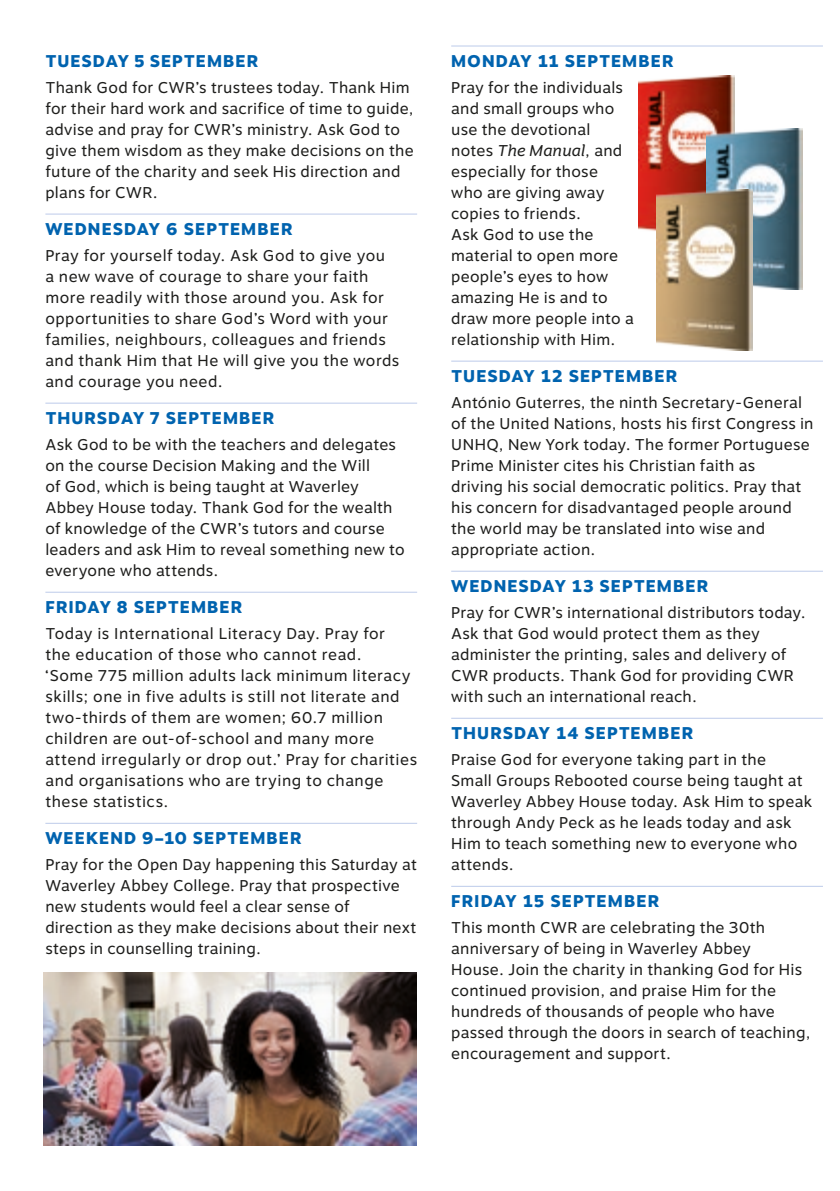
<style>
.page{position:relative;width:840px;height:1191px;background:#fff}
.page>*{position:absolute;margin:0;border:0;box-sizing:border-box;transform-origin:0 0}
.PTday{font:800 17px "Motiva Sans";letter-spacing:.055em;color:#0063af}
.PTbody{font:800 17px "Motiva Sans";letter-spacing:.055em;color:#0063af}
.PTbody-2{font:15.6px/21px "Motiva Sans";letter-spacing:.015em;color:#1d1d1b}
.s1{font-style:italic}
</style>
<div class="page">
<hr style="left:45px;top:214px;width:372px;height:1px;background:#bdcbea">
<hr style="left:45px;top:403px;width:372px;height:1px;background:#bdcbea">
<hr style="left:45px;top:592px;width:372px;height:1px;background:#bdcbea">
<hr style="left:45px;top:823px;width:372px;height:1px;background:#bdcbea">
<hr style="left:451px;top:46px;width:371px;height:1px;background:#bdcbea">
<hr style="left:451px;top:361px;width:371px;height:1px;background:#bdcbea">
<hr style="left:451px;top:571px;width:371px;height:1px;background:#bdcbea">
<hr style="left:451px;top:718px;width:371px;height:1px;background:#bdcbea">
<hr style="left:451px;top:886px;width:371px;height:1px;background:#bdcbea">
<img style="left:638px;top:75px;width:95px;height:156px">
<img style="left:706px;top:129px;width:95px;height:160px">
<img style="left:656px;top:190px;width:95px;height:161px">
<img style="left:44px;top:972px;width:372px;height:173px">
<p class="PTbody" style="left:45px;top:48px;width:214px">TUESDAY 5 SEPTEMBER</p>
<p class="PTbody-2" style="left:45px;top:77px;width:370px">Thank God for CWR’s trustees today. Thank Him for their hard work and sacrifice of time to guide, advise and pray for CWR’s ministry. Ask God to give them wisdom as they make decisions on the future of the charity and seek His direction and plans for CWR.</p>
<p class="PTday" style="left:45px;top:216px;width:248px">WEDNESDAY 6 SEPTEMBER</p>
<p class="PTbody-2" style="left:45px;top:245px;width:355px">Pray for yourself today. Ask God to give you<br>a new wave of courage to share your faith more readily with those around you. Ask for opportunities to share God’s Word with your families, neighbours, colleagues and friends and thank Him that He will give you the words and courage you need.</p>
<p class="PTday" style="left:45px;top:405px;width:230px">THURSDAY 7 SEPTEMBER</p>
<p class="PTbody-2" style="left:45px;top:434px;width:360px">Ask God to be with the teachers and delegates on the course Decision Making and the Will<br>of God, which is being taught at Waverley Abbey House today. Thank God for the wealth of knowledge of the CWR’s tutors and course leaders and ask Him to reveal something new to everyone who attends.</p>
<p class="PTday" style="left:45px;top:594px;width:198px">FRIDAY 8 SEPTEMBER</p>
<p class="PTbody-2" style="left:45px;top:623px;width:373px">Today is International Literacy Day. Pray for<br>the education of those who cannot read.<br>‘Some 775 million adults lack minimum literacy skills; one in five adults is still not literate and two-thirds of them are women; 60.7 million children are out-of-school and many more attend irregularly or drop out.’ Pray for charities and organisations who are trying to change these statistics.</p>
<p class="PTday" style="left:45px;top:825px;width:257px">WEEKEND 9–10 SEPTEMBER</p>
<p class="PTbody-2" style="left:45px;top:854px;width:373px">Pray for the Open Day happening this Saturday at Waverley Abbey College. Pray that prospective new students would feel a clear sense of direction as they make decisions about their next steps in counselling training.</p>
<p class="PTday" style="left:451px;top:48px;width:224px">MONDAY 11 SEPTEMBER</p>
<p class="PTbody-2" style="left:451px;top:77px;width:184px">Pray for the individuals and small groups who use the devotional notes <span class="s1">The Manual</span>, and especially for those<br>who are giving away copies to friends.<br>Ask God to use the material to open more people’s eyes to how amazing He is and to draw more people into a relationship with Him.</p>
<p class="PTday" style="left:451px;top:363px;width:227px">TUESDAY 12 SEPTEMBER</p>
<p class="PTbody-2" style="left:451px;top:392px;width:364px">António Guterres, the ninth Secretary-General of the United Nations, hosts his first Congress in UNHQ, New York today. The former Portuguese Prime Minister cites his Christian faith as<br>driving his social democratic politics. Pray that his concern for disadvantaged people around the world may be translated into wise and appropriate action.</p>
<p class="PTday" style="left:451px;top:573px;width:258px">WEDNESDAY 13 SEPTEMBER</p>
<p class="PTbody-2" style="left:451px;top:602px;width:356px">Pray for CWR’s international distributors today.<br>Ask that God would protect them as they administer the printing, sales and delivery of CWR products. Thank God for providing CWR with such an international reach.</p>
<p class="PTday" style="left:451px;top:720px;width:243px">THURSDAY 14 SEPTEMBER</p>
<p class="PTbody-2" style="left:451px;top:749px;width:362px">Praise God for everyone taking part in the<br>Small Groups Rebooted course being taught at Waverley Abbey House today. Ask Him to speak through Andy Peck as he leads today and ask Him to teach something new to everyone who attends.</p>
<p class="PTday" style="left:451px;top:888px;width:209px">FRIDAY 15 SEPTEMBER</p>
<p class="PTbody-2" style="left:451px;top:917px;width:361px">This month CWR are celebrating the 30th anniversary of being in Waverley Abbey<br>House. Join the charity in thanking God for His continued provision, and praise Him for the hundreds of thousands of people who have passed through the doors in search of teaching, encouragement and support.</p>
</div>
